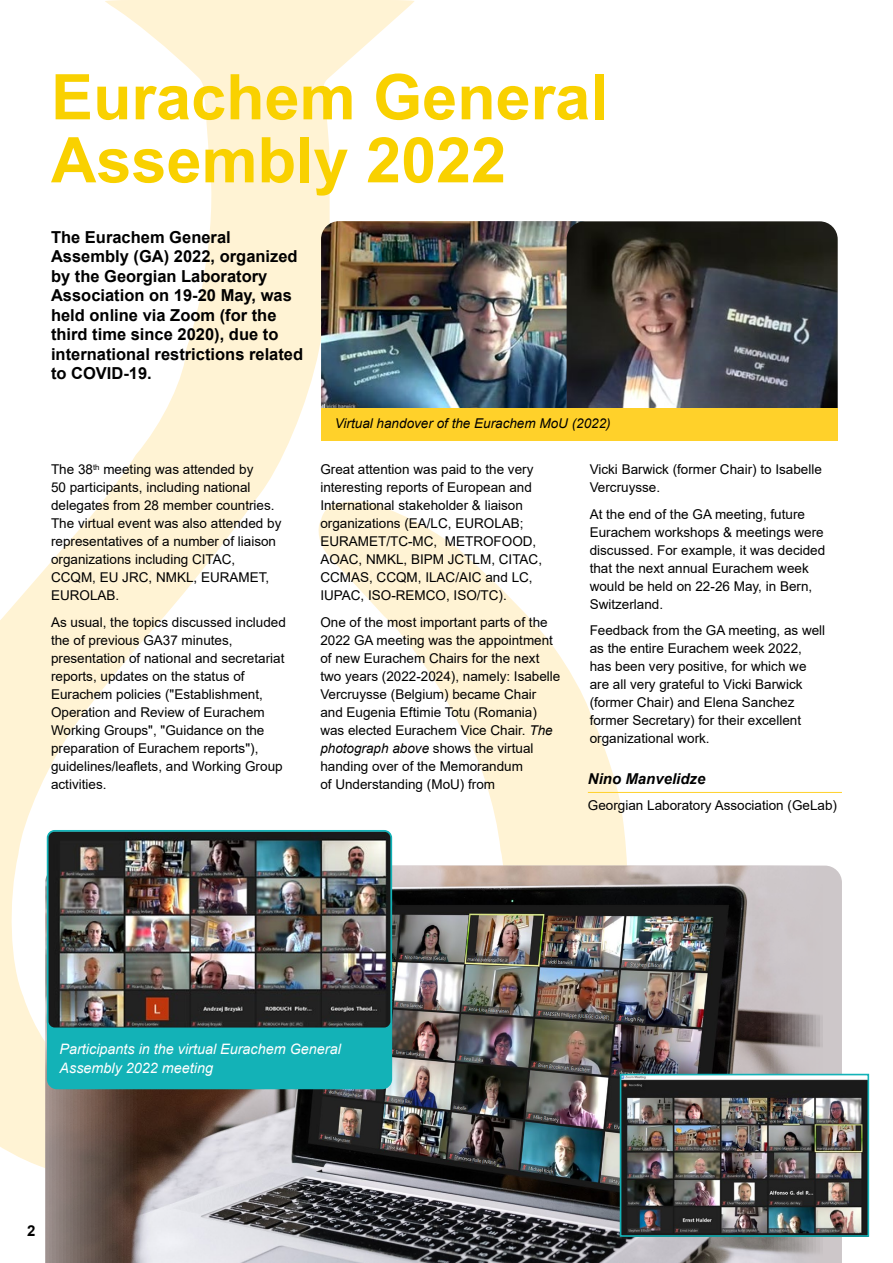
<style>
.page{position:relative;width:893px;height:1263px;background:#fff}
.page>*{position:absolute;margin:0;border:0;box-sizing:border-box;transform-origin:0 0}
.t1{font:700 63px/63px "Arial";color:#f9d100}
.t2{font:700 16.5px/19.5px "Arial";color:#000}
.t3{font:italic 700 15px "Arial";color:#000}
.t4{font:700 15px "Arial";color:#000}
.t5{font:italic 14.4px/19.2px "Arial";color:#fff}
.t6{font:13.5px/18px "Arial";color:#000}
.t7{font:italic 13.5px "Arial";color:#000}
.s1{font-style:italic}
</style>
<div class="page">
<svg style="left:0;top:0;width:415px;height:1168px"></svg>
<svg style="left:316px;top:499px;width:313px;height:366px"></svg>
<img style="left:45px;top:865px;width:797px;height:398px">
<img style="left:321px;top:221px;width:246px;height:187px">
<img style="left:567px;top:221px;width:271px;height:187px">
<div style="left:321px;top:408px;width:517px;height:32px;background:#ffd12a"></div>
<div style="left:47px;top:1005px;width:345px;height:84px;background:#13b2b7;border-radius:10px"></div>
<img style="left:48px;top:831px;width:343px;height:195px">
<div style="left:47px;top:830px;width:345px;height:199px;border:2px solid #13b2b7;border-radius:7px"></div>
<img style="left:623px;top:1077px;width:243px;height:157px">
<div style="left:620px;top:1074px;width:249px;height:163px;border:2px solid #13b2b7"></div>
<hr style="left:588px;top:792px;width:254px;height:1px;background:#ffd12a">
<h1 class="t1" style="left:51px;top:66px;width:558px">Eurachem General<br>Assembly 2022</h1>
<p class="t2" style="left:51px;top:227px;width:254px">The Eurachem General<br>Assembly (GA) 2022, organized by the Georgian Laboratory<br>Association on 19-20 May, was held online via Zoom (for the third time since 2020), due to international restrictions related to COVID-19.</p>
<p class="t6" style="left:51px;top:461px;width:232px">The 38<sup>th</sup> meeting was attended by<br>50 participants, including national delegates from 28 member countries.<br>The virtual event was also attended by representatives of a number of liaison organizations including CITAC,<br>CCQM, EU JRC, NMKL, EURAMET,<br>EUROLAB.</p>
<p class="t6" style="left:51px;top:613px;width:236px">As usual, the topics discussed included the of previous GA37 minutes, presentation of national and secretariat reports, updates on the status of Eurachem policies ("Establishment, Operation and Review of Eurachem Working Groups", "Guidance on the preparation of Eurachem reports"), guidelines/leaflets, and Working Group activities.</p>
<p class="t7" style="left:335px;top:414px;width:277px">Virtual handover of the Eurachem MoU (2022)</p>
<p class="t6" style="left:320px;top:460px;width:223px">Great attention was paid to the very interesting reports of European and<br>International stakeholder &amp; liaison organizations (EA/LC, EUROLAB;<br>EURAMET/TC-MC, METROFOOD,<br>AOAC, NMKL, BIPM JCTLM, CITAC,<br>CCMAS, CCQM, ILAC/AIC and LC,<br>IUPAC, ISO-REMCO, ISO/TC).</p>
<p class="t6" style="left:320px;top:613px;width:242px">One of the most important parts of the 2022 GA meeting was the appointment of new Eurachem Chairs for the next two years (2022-2024), namely: Isabelle Vercruysse (Belgium) became Chair and Eugenia Eftimie Totu (Romania) was elected Eurachem Vice Chair. <span class="s1">The photograph above</span> shows the virtual handing over of the Memorandum<br>of Understanding (MoU) from</p>
<p class="t6" style="left:590px;top:460px;width:234px">Vicki Barwick (former Chair) to Isabelle<br>Vercruysse.</p>
<p class="t6" style="left:590px;top:505px;width:237px">At the end of the GA meeting, future<br>Eurachem workshops &amp; meetings were discussed. For example, it was decided that the next annual Eurachem week would be held on 22-26 May, in Bern,<br>Switzerland.</p>
<p class="t6" style="left:590px;top:621px;width:237px">Feedback from the GA meeting, as well as the entire Eurachem week 2022, has been very positive, for which we are all very grateful to Vicki Barwick (former Chair) and Elena Sanchez former Secretary) for their excellent organizational work.</p>
<p class="t3" style="left:588px;top:768px;width:119px">Nino Manvelidze</p>
<p class="t6" style="left:588px;top:796px;width:251px">Georgian Laboratory Association (GeLab)</p>
<p class="t5" style="left:60px;top:1039px;width:283px">Participants in the virtual Eurachem General<br>Assembly 2022 meeting</p>
<p class="t4" style="left:27px;top:1220px;width:10px">2</p>
</div>
